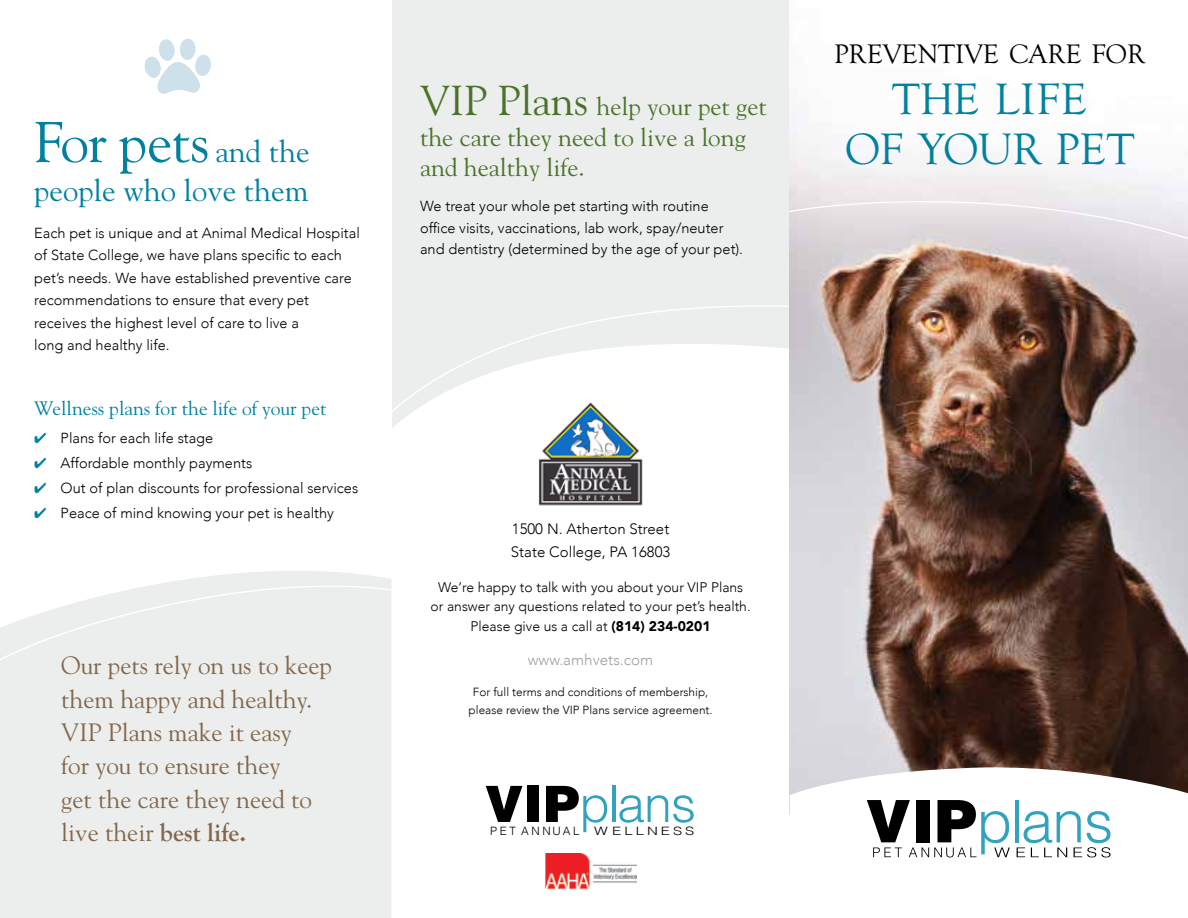
<style>
.page{position:relative;width:1188px;height:918px;background:#fff}
.page>*{position:absolute;margin:0;border:0;box-sizing:border-box;transform-origin:0 0}
.t1{font:57px "Goudy Std";letter-spacing:-.02em;color:#00819f}
.t2{font:300 50.1px "Helvetica";letter-spacing:-.03em;color:#33a2bf}
.t3{font:45.45px/49.8px "Goudy Old Sty T";color:#00819f;text-align:center}
.t4{font:30.6px "Goudy Std";color:#00819f}
.t5{font:27.75px "Goudy Old Sty T";color:#000}
.t6{font:25.05px/33.3px "Goudy Std";color:#83664b}
.t7{font:25.05px/30.6px "Goudy Std";color:#4c7229}
.t8{font:19.5px "Goudy Std";color:#00819f}
.t9{font:300 15.3px "Avenir";color:#9d9fa2}
.t10{font:300 15px/22.5px "Avenir";color:#000}
.t11{font:300 14.55px/22.5px "Avenir";color:#000}
.t12{font:300 13.95px/19.5px "Avenir";color:#000;text-align:center}
.t13{font:300 11.85px/18px "Avenir";color:#000;text-align:center}
.t14{font:300 11.55px "Helvetica";letter-spacing:.22em;color:#000}
.t15{font:300 11.55px "Helvetica";letter-spacing:.2em;color:#000;scale:1.34 1}
.s1{font-size:30.6px}
.s2{color:#00819f}
.s3{font-family:"Goudy Old Style T";font-weight:700;font-size:25.65px}
.s4{font-size:41.7px}
.s5{font-weight:900}
.s6{font-family:"Helvetica LT Std";font-weight:900;color:#000}
</style>
<div class="page">
<div style="left:392px;top:0;width:398px;height:437px;background:#ebeeec"></div>
<svg style="left:392px;top:294px;width:398px;height:129px"></svg>
<div style="left:0;top:672px;width:392px;height:246px;background:#ebeeec"></div>
<svg style="left:144px;top:38px;width:67px;height:56px"></svg>
<svg style="left:0;top:571px;width:392px;height:101px"></svg>
<img style="left:524px;top:395px;width:133px;height:111px">
<img style="left:545px;top:853px;width:91px;height:37px">
<img style="left:790px;top:111px;width:398px;height:655px">
<svg style="left:790px;top:766px;width:398px;height:92px"></svg>
<svg style="left:790px;top:191px;width:398px;height:54px"></svg>
<hr style="left:1015px;top:800px;width:3px;height:42px;background:#33a2bf">
<svg style="left:867px;top:800px;width:143px;height:57px"></svg>
<svg style="left:1017px;top:811px;width:94px;height:46px"></svg>
<h1 class="t1" style="left:34px;top:107px;width:277px">For pets <span class="s1">and the</span></h1>
<h3 class="t4" style="left:34px;top:171px;width:276px">people who love them</h3>
<p class="t11" style="left:34px;top:221px;width:327px">Each pet is unique and at Animal Medical Hospital of State College, we have plans specific to each pet’s needs. We have established preventive care recommendations to ensure that every pet receives the highest level of care to live a<br>long and healthy life.</p>
<h3 class="t8" style="left:34px;top:396px;width:294px">Wellness plans for the life of your pet</h3>
<p class="t11" style="left:34px;top:426px;width:181px"><span class="s2">✔</span> Plans for each life stage</p>
<p class="t11" style="left:34px;top:451px;width:220px"><span class="s2">✔</span> Affordable monthly payments</p>
<p class="t11" style="left:34px;top:476px;width:325px"><span class="s2">✔</span> Out of plan discounts for professional services</p>
<p class="t11" style="left:34px;top:501px;width:301px"><span class="s2">✔</span> Peace of mind knowing your pet is healthy</p>
<h3 class="t6" style="left:61px;top:649px;width:272px">Our pets rely on us to keep them happy and healthy.<br>VIP Plans make it easy<br>for you to ensure they<br>get the care they need to live their <span class="s3">best life.</span></h3>
<h3 class="t7" style="left:420px;top:91px;width:348px"><span class="s4">VIP Plans</span> help your pet get the care they need to live a long and healthy life.</h3>
<p class="t11" style="left:420px;top:195px;width:325px;line-height:21.6px">We treat your whole pet starting with routine office visits, vaccinations, lab work, spay/neuter and dentistry (determined by the age of your pet).</p>
<p class="t10" style="left:511px;top:518px;width:161px">1500 N. Atherton Street<br>State College, PA 16803</p>
<p class="t12" style="left:431px;top:577px;width:322px">We’re happy to talk with you about your VIP Plans or answer any questions related to your pet’s health.<br>Please give us a call at <span class="s5">(814) 234-0201</span></p>
<p class="t9" style="left:528px;top:651px;width:127px">www.amhvets.com</p>
<p class="t13" style="left:469px;top:683px;width:245px">For full terms and conditions of membership, please review the VIP Plans service agreement.</p>
<h2 class="t2" style="left:485px;top:762px;width:213px"><span class="s6">VIP</span>plans</h2>
<p class="t14" style="left:490px;top:821px;width:91px">PET ANNUAL</p>
<p class="t15" style="left:594px;top:821px;width:76px">WELLNESS</p>
<h3 class="t5" style="left:834px;top:39px;width:313px">PREVENTIVE CARE FOR</h3>
<h3 class="t3" style="left:845px;top:75px;width:291px">THE LIFE<br>OF YOUR PET</h3>
</div>
